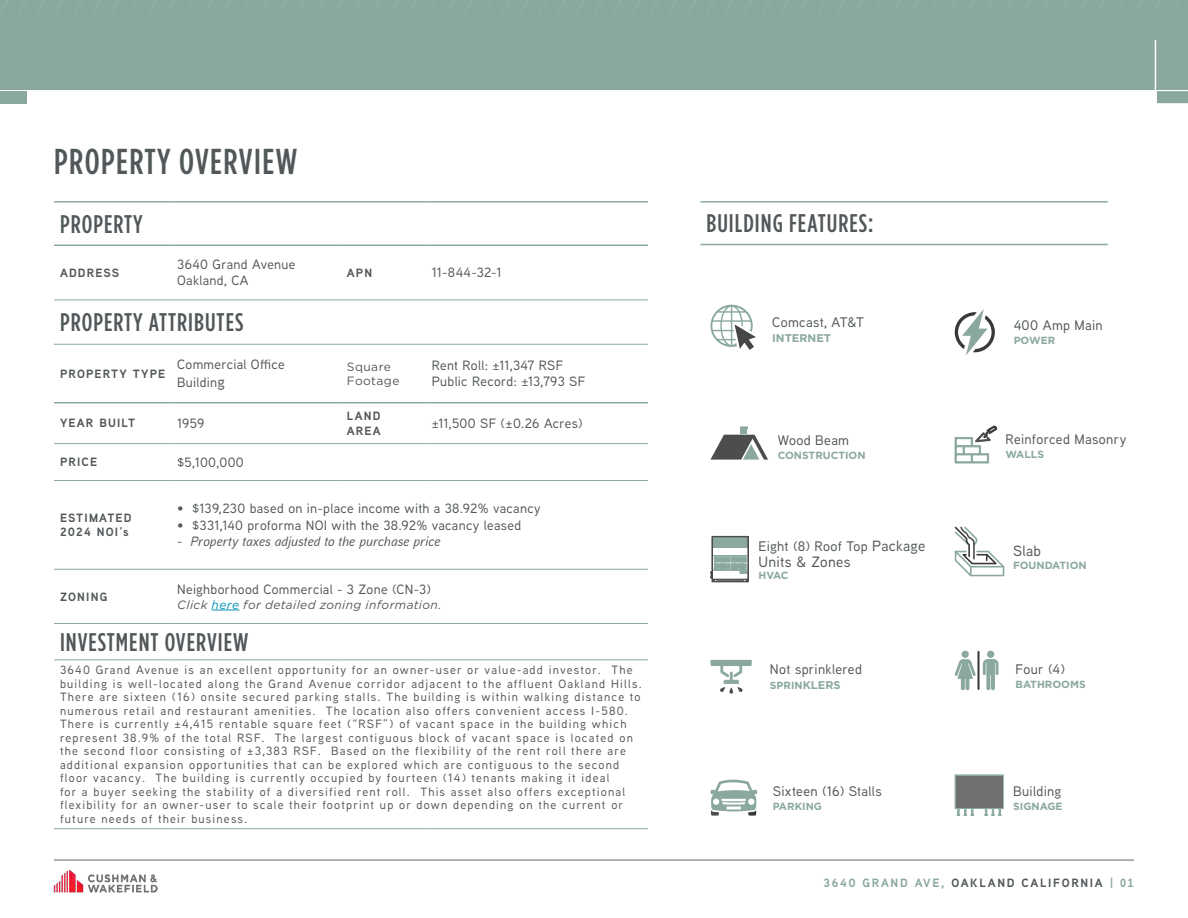
<style>
.page{position:relative;width:1188px;height:918px;background:#fff}
.page>*{position:absolute;margin:0;border:0;box-sizing:border-box;transform-origin:0 0}
.t1{font:500 36px "Gotham Condensed";letter-spacing:.04em;color:#52575a}
.t2{font:500 25.5px "Gotham Condensed";letter-spacing:.04em;color:#52575a}
.t3{font:500 14.85px "Aaux Next";letter-spacing:.02em;color:#52575a}
.t4{font:500 13.8px "Aaux Next";letter-spacing:.02em;color:#52575a}
.t5{font:500 13.5px/16.2px "Aaux Next";letter-spacing:.025em;color:#52575a}
.t6{font:italic 500 13.5px "Aaux Next";letter-spacing:.015em;color:#52575a}
.t7{font:500 12px/13.5px "Aaux Next";letter-spacing:.1em;color:#52575a}
.t8{font:700 12px/14.4px "Aaux Next";letter-spacing:.1em;color:#52575a}
.t9{font:italic 12px "Gotham";letter-spacing:.03em;color:#52575a}
.t10{font:700 12px "Aaux Next";letter-spacing:.14em;color:#52575a}
.t11{font:12px/14.4px "Gotham";letter-spacing:.035em;color:#52575a}
.t12{font:700 11.1px "Gotham";color:#8aa99c}
.t13{font:700 10.35px "Gotham";color:#8aa99c}
.s1{font-size:15px}
.s2{color:#0091b3}
.s3{font-size:14.85px}
.s4{font-size:11.1px}
.s5{color:#8aa99c}
</style>
<div class="page">
<div style="left:0;top:0;width:1188px;height:89px;background:#8aa99c"></div>
<img style="left:53px;top:869px;width:105px;height:24px">
<hr style="left:1155px;top:40px;width:1px;height:66px;background:#fff">
<div style="left:1157px;top:91px;width:31px;height:12px;background:#8aa99c"></div>
<div style="left:0;top:91px;width:27px;height:12px;background:#8aa99c"></div>
<hr style="left:54px;top:860px;width:1080px;height:1px;background:#a5a7aa">
<hr style="left:54px;top:300px;width:117px;height:1px;background:#8aa99c">
<hr style="left:171px;top:300px;width:170px;height:1px;background:#8aa99c">
<hr style="left:341px;top:300px;width:85px;height:1px;background:#8aa99c">
<hr style="left:426px;top:300px;width:222px;height:1px;background:#8aa99c">
<hr style="left:54px;top:443px;width:117px;height:1px;background:#8aa99c">
<hr style="left:171px;top:443px;width:170px;height:1px;background:#8aa99c">
<hr style="left:341px;top:443px;width:85px;height:1px;background:#8aa99c">
<hr style="left:426px;top:443px;width:222px;height:1px;background:#8aa99c">
<hr style="left:54px;top:480px;width:117px;height:1px;background:#8aa99c">
<hr style="left:171px;top:480px;width:170px;height:1px;background:#8aa99c">
<hr style="left:341px;top:480px;width:85px;height:1px;background:#8aa99c">
<hr style="left:426px;top:480px;width:222px;height:1px;background:#8aa99c">
<hr style="left:54px;top:569px;width:117px;height:1px;background:#8aa99c">
<hr style="left:171px;top:569px;width:170px;height:1px;background:#8aa99c">
<hr style="left:341px;top:569px;width:85px;height:1px;background:#8aa99c">
<hr style="left:426px;top:569px;width:222px;height:1px;background:#8aa99c">
<hr style="left:54px;top:402px;width:117px;height:2px;background:#8aa99c">
<hr style="left:171px;top:402px;width:170px;height:2px;background:#8aa99c">
<hr style="left:341px;top:402px;width:85px;height:2px;background:#8aa99c">
<hr style="left:426px;top:402px;width:222px;height:2px;background:#8aa99c">
<hr style="left:54px;top:201px;width:117px;height:2px;background:#8aa99c">
<hr style="left:171px;top:201px;width:170px;height:2px;background:#8aa99c">
<hr style="left:341px;top:201px;width:85px;height:2px;background:#8aa99c">
<hr style="left:426px;top:201px;width:222px;height:2px;background:#8aa99c">
<hr style="left:54px;top:244px;width:117px;height:2px;background:#8aa99c">
<hr style="left:171px;top:244px;width:170px;height:2px;background:#8aa99c">
<hr style="left:341px;top:244px;width:85px;height:2px;background:#8aa99c">
<hr style="left:426px;top:244px;width:222px;height:2px;background:#8aa99c">
<hr style="left:54px;top:344px;width:117px;height:1px;background:#8aa99c">
<hr style="left:171px;top:344px;width:170px;height:1px;background:#8aa99c">
<hr style="left:341px;top:344px;width:85px;height:1px;background:#8aa99c">
<hr style="left:426px;top:344px;width:222px;height:1px;background:#8aa99c">
<hr style="left:54px;top:623px;width:117px;height:1px;background:#8aa99c">
<hr style="left:171px;top:623px;width:170px;height:1px;background:#8aa99c">
<hr style="left:341px;top:623px;width:85px;height:1px;background:#8aa99c">
<hr style="left:426px;top:623px;width:222px;height:1px;background:#8aa99c">
<hr style="left:54px;top:659px;width:117px;height:1px;background:#8aa99c">
<hr style="left:171px;top:659px;width:170px;height:1px;background:#8aa99c">
<hr style="left:341px;top:659px;width:85px;height:1px;background:#8aa99c">
<hr style="left:426px;top:659px;width:222px;height:1px;background:#8aa99c">
<hr style="left:54px;top:828px;width:117px;height:1px;background:#8aa99c">
<hr style="left:171px;top:828px;width:170px;height:1px;background:#8aa99c">
<hr style="left:341px;top:828px;width:85px;height:1px;background:#8aa99c">
<hr style="left:426px;top:828px;width:222px;height:1px;background:#8aa99c">
<svg style="left:212px;top:610px;width:27px;height:1px"></svg>
<svg style="left:710px;top:536px;width:39px;height:47px"></svg>
<svg style="left:710px;top:780px;width:47px;height:36px"></svg>
<svg style="left:955px;top:309px;width:40px;height:46px"></svg>
<svg style="left:710px;top:305px;width:46px;height:45px"></svg>
<svg style="left:983px;top:651px;width:16px;height:39px"></svg>
<svg style="left:955px;top:651px;width:21px;height:39px"></svg>
<hr style="left:977px;top:651px;width:3px;height:39px;background:#383838">
<svg style="left:955px;top:527px;width:49px;height:49px"></svg>
<svg style="left:710px;top:660px;width:42px;height:34px"></svg>
<hr style="left:700px;top:201px;width:408px;height:2px;background:#8aa99c">
<hr style="left:700px;top:244px;width:408px;height:1px;background:#8aa99c">
<svg style="left:954px;top:774px;width:50px;height:42px"></svg>
<div style="left:955px;top:775px;width:48px;height:33px;background:#8ba99d"></div>
<div style="left:956px;top:776px;width:47px;height:32px;background:#6f7171"></div>
<svg style="left:710px;top:426px;width:58px;height:34px"></svg>
<svg style="left:954px;top:425px;width:43px;height:39px"></svg>
<h1 class="t1" style="left:54px;top:142px;width:245px">PROPERTY OVERVIEW</h1>
<h2 class="t2" style="left:60px;top:210px;width:84px">PROPERTY</h2>
<p class="t8" style="left:60px;top:265px;width:61px">ADDRESS</p>
<p class="t5" style="left:177px;top:256px;width:120px">3640 Grand Avenue<br>Oakland, CA</p>
<p class="t8" style="left:347px;top:265px;width:27px">APN</p>
<p class="t5" style="left:432px;top:264px;width:71px">11-844-32-1</p>
<h2 class="t2" style="left:60px;top:308px;width:185px">PROPERTY ATTRIBUTES</h2>
<p class="t8" style="left:60px;top:366px;width:107px">PROPERTY TYPE</p>
<p class="t5" style="left:177px;top:355px;width:109px;line-height:18px">Commercial Office<br>Buildin<span class="s1">g</span></p>
<p class="t11" style="left:347px;top:359px;width:54px">Square<br>Footage</p>
<p class="t5" style="left:432px;top:357px;width:155px">Rent Roll: ±11,347 RSF<br>Public Record: ±13,793 SF</p>
<p class="t8" style="left:60px;top:416px;width:77px">YEAR BUILT</p>
<p class="t5" style="left:177px;top:415px;width:29px">1959</p>
<p class="t8" style="left:347px;top:409px;width:35px">LAND<br>AREA</p>
<p class="t5" style="left:432px;top:415px;width:152px">±11,500 SF (±0.26 Acres)</p>
<p class="t8" style="left:60px;top:455px;width:39px">PRICE</p>
<p class="t5" style="left:177px;top:454px;width:68px">$5,100,000</p>
<p class="t8" style="left:60px;top:510px;width:73px">ESTIMATED<br>2024 NOI’s</p>
<p class="t5" style="left:177px;top:500px;width:365px">• $139,230 based on in-place income with a 38.92% vacancy</p>
<p class="t5" style="left:177px;top:516px;width:345px">• $331,140 proforma NOI with the 38.92% vacancy leased</p>
<p class="t6" style="left:177px;top:532px;width:265px">- Property taxes adjusted to the purchase price</p>
<p class="t8" style="left:60px;top:589px;width:49px">ZONING</p>
<p class="t5" style="left:177px;top:581px;width:255px">Neighborhood Commercial - 3 Zone (CN-3)</p>
<p class="t9" style="left:177px;top:597px;width:266px">Click <span class="s2">here</span> for detailed zoning information.</p>
<h2 class="t2" style="left:60px;top:628px;width:190px">INVESTMENT OVERVIEW</h2>
<p class="t7" style="left:60px;top:663px;width:583px">3640 Grand Avenue is an excellent opportunity for an owner-user or value-add investor. The building is well-located along the Grand Avenue corridor adjacent to the affluent Oakland Hills.<br>There are sixteen (16) onsite secured parking stalls. The building is within walking distance to numerous retail and restaurant amenities. The location also offers convenient access I-580.<br>There is currently ±4,415 rentable square feet (“RSF”) of vacant space in the building which represent 38.9% of the total RSF. The largest contiguous block of vacant space is located on the second floor consisting of ±3,383 RSF. Based on the flexibility of the rent roll there are additional expansion opportunities that can be explored which are contiguous to the second floor vacancy. The building is currently occupied by fourteen (14) tenants making it ideal<br>for a buyer seeking the stability of a diversified rent roll. This asset also offers exceptional flexibility for an owner-user to scale their footprint up or down depending on the current or future needs of their business.</p>
<h2 class="t2" style="left:706px;top:209px;width:168px">BUILDING FEATURES:</h2>
<p class="t4" style="left:772px;top:313px;width:93px">Comcast, AT&amp;T</p>
<p class="t4" style="left:1014px;top:315px;width:91px">400 Amp Main</p>
<p class="t12" style="left:772px;top:331px;width:60px">INTERNET</p>
<p class="t13" style="left:1014px;top:333px;width:43px">POWER</p>
<p class="t4" style="left:778px;top:431px;width:73px">Wood Beam</p>
<p class="t4" style="left:1006px;top:430px;width:122px">Reinforced Masonry</p>
<p class="t13" style="left:778px;top:449px;width:89px">CONSTRUCTION</p>
<p class="t13" style="left:1006px;top:448px;width:40px">WALLS</p>
<p class="t4" style="left:759px;top:537px;width:168px">Eight (8) Roof Top <span class="s3">Package</span></p>
<p class="t3" style="left:759px;top:552px;width:93px">Units &amp; Zones</p>
<p class="t3" style="left:1013px;top:540px;width:29px">Slab</p>
<p class="t13" style="left:1013px;top:559px;width:75px">FOUNDATION</p>
<p class="t13" style="left:759px;top:568px;width:32px">HVAC</p>
<p class="t4" style="left:770px;top:660px;width:94px">Not sprinklered</p>
<p class="t4" style="left:1016px;top:660px;width:51px">Four (4)</p>
<p class="t13" style="left:770px;top:678px;width:72px">SPRIN<span class="s4">KLERS</span></p>
<p class="t13" style="left:1016px;top:677px;width:72px">BATHROOMS</p>
<p class="t4" style="left:773px;top:782px;width:110px">Sixteen (16) Stalls</p>
<p class="t4" style="left:1013px;top:782px;width:50px">Building</p>
<p class="t13" style="left:773px;top:800px;width:51px">PARKING</p>
<p class="t13" style="left:1013px;top:800px;width:51px">SIGNAGE</p>
<p class="t10" style="left:824px;top:874px;width:312px"><span class="s5">3640 GRAND AVE,</span> OAKLAND CALIFORNIA <span class="s5">| 01</span></p>
</div>
